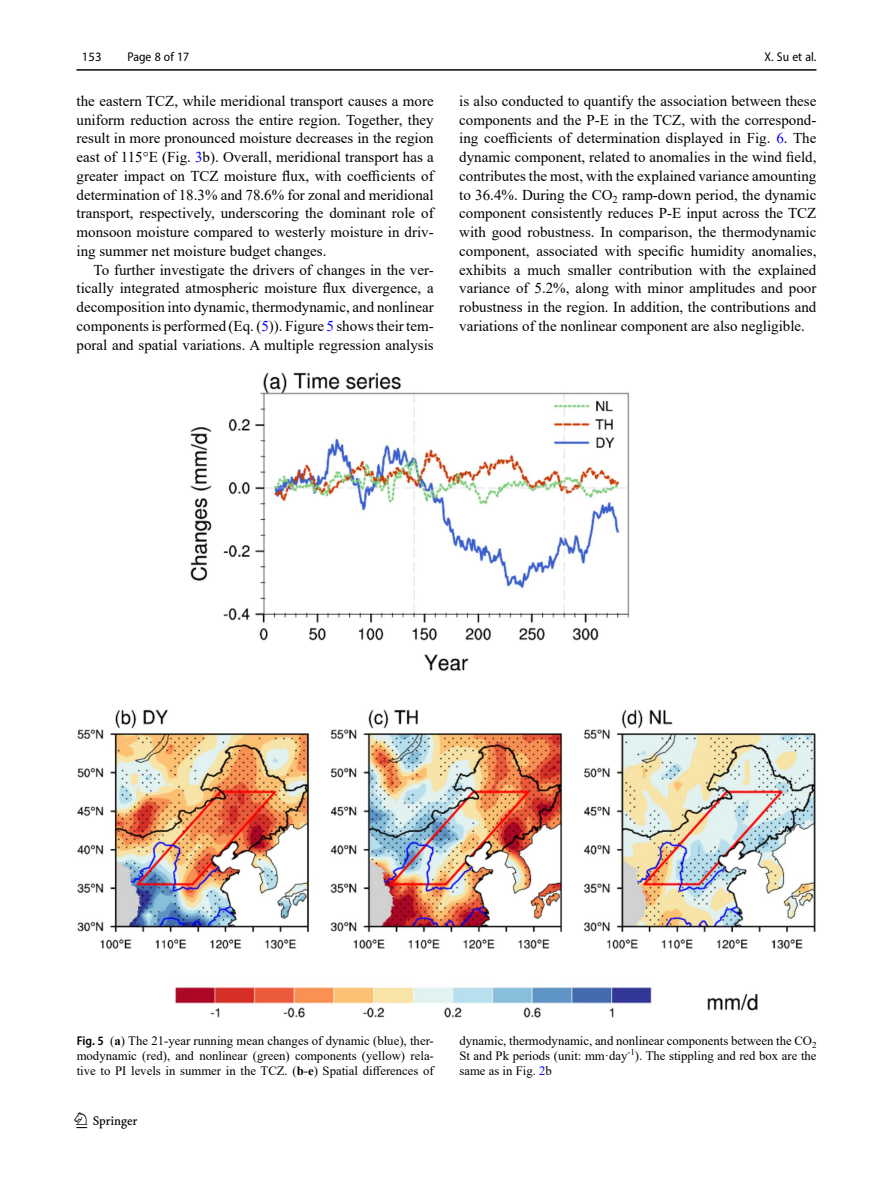
<style>
.page{position:relative;width:893px;height:1187px;background:#fff}
.page>*{position:absolute;margin:0;border:0;box-sizing:border-box;transform-origin:0 0}
.t1{font:22.5px "Springnew";color:#000}
.Body_Text_Indent{font:15px/18.8px "Times New Roman";color:#000;text-align:justify}
.Figure_Caption{font:12.75px/15px "Times New Roman";color:#000;text-align:justify}
.t2{font:semi-condensed 12.75px "Myriad Pro";color:#000}
.t3{font:12.75px "Myriad Pro";color:#000}
.s1{color:#00f}
.s2{font-family:"Myriad Pro";font-weight:600;font-stretch:semi-condensed}
.s3{font-weight:700}
</style>
<div class="page">
<hr style="left:77px;top:69px;width:739px;height:2px;background:#000">
<img style="left:77px;top:372px;width:739px;height:646px">
<p class="t3" style="left:82px;top:48px;width:21px">153</p>
<p class="t2" style="left:127px;top:49px;width:63px">Page 8 of 17</p>
<p class="Body_Text_Indent" style="left:77px;top:91px;width:359px">the eastern TCZ, while meridional transport causes a more uniform reduction across the entire region. Together, they result in more pronounced moisture decreases in the region east of 115°E (Fig. <span class="s1">3</span>b). Overall, meridional transport has a greater impact on TCZ moisture flux, with coefficients of determination of 18.3% and 78.6% for zonal and meridional transport, respectively, underscoring the dominant role of monsoon moisture compared to westerly moisture in driv&shy;ing summer net moisture budget changes.</p>
<p class="Body_Text_Indent" style="left:77px;top:260px;width:359px;text-indent:17px">To further investigate the drivers of changes in the ver&shy;tically integrated atmospheric moisture flux divergence, a decomposition into dynamic, thermodynamic, and nonlinear components is performed (Eq. (<span class="s1">5</span>)). Figure <span class="s1">5</span> shows their tem&shy;poral and spatial variations. A multiple regression analysis</p>
<p class="t2" style="left:764px;top:49px;width:53px">X. Su et al.</p>
<p class="Body_Text_Indent" style="left:459px;top:91px;width:359px">is also conducted to quantify the association between these components and the P-E in the TCZ, with the correspond&shy;ing coefficients of determination displayed in Fig. <span class="s1">6</span>. The dynamic component, related to anomalies in the wind field, contributes the most, with the explained variance amounting to 36.4%. During the CO<sub>2</sub> ramp-down period, the dynamic component consistently reduces P-E input across the TCZ with good robustness. In comparison, the thermodynamic component, associated with specific humidity anomalies, exhibits a much smaller contribution with the explained variance of 5.2%, along with minor amplitudes and poor robustness in the region. In addition, the contributions and variations of the nonlinear component are also negligible.</p>
<p class="Figure_Caption" style="left:77px;top:1032px;width:359px"><span class="s2">Fig. 5</span> (<span class="s3">a</span>) The 21-year running mean changes of dynamic (blue), ther&shy;modynamic (red), and nonlinear (green) components (yellow) rela&shy;tive to PI levels in summer in the TCZ. (<span class="s3">b</span>-<span class="s3">e</span>) Spatial differences of</p>
<p class="Figure_Caption" style="left:459px;top:1032px;width:359px">dynamic, thermodynamic, and nonlinear components between the CO<sub>2<br></sub>St and Pk periods (unit: mm·day<sup>-1</sup>). The stippling and red box are the same as in Fig. <span class="s1">2</span>b</p>
<h1 class="t1" style="left:77px;top:1107px;width:63px">1 3</h1>
</div>
